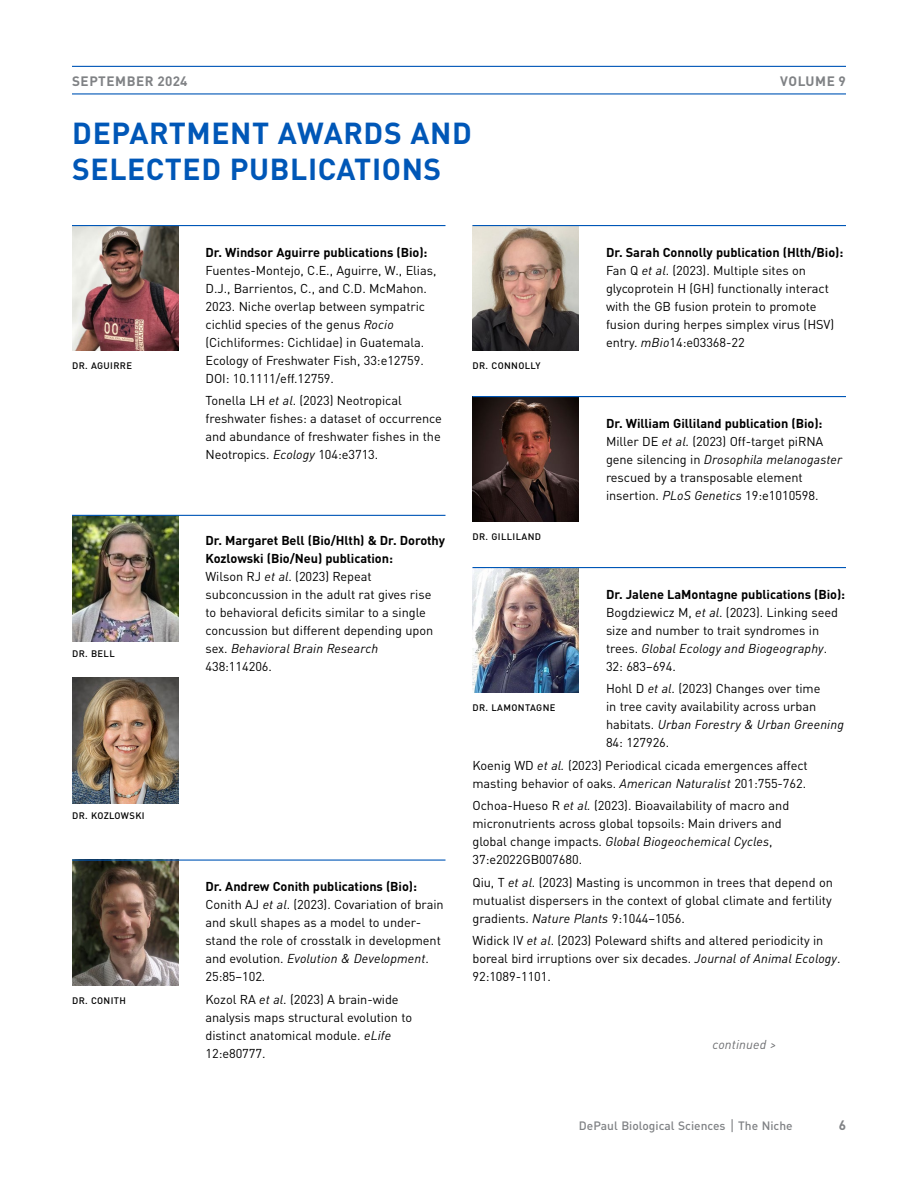
<style>
.page{position:relative;width:918px;height:1188px;background:#fff}
.page>*{position:absolute;margin:0;border:0;box-sizing:border-box;transform-origin:0 0}
.t1{font:700 30px/36px "DIN Pro";letter-spacing:.02em;color:#0057b7}
.t2{font:700 13.5px "DIN Pro";letter-spacing:.04em;color:#808285}
.t3{font:12.75px/18px "DIN Pro";letter-spacing:-.005em;color:#000}
.t4{font:700 12.75px "DIN Pro";letter-spacing:-.005em;color:#000}
.t5{font:italic 12.75px "DIN Pro";letter-spacing:.01em;color:#6d6e71}
.t6{font:500 12px "DIN Pro";color:#808285}
.t7{font:500 9.3px "DIN Pro";letter-spacing:.04em;color:#000}
.s1{font-style:italic}
.s2{font-weight:700}
.s3{font-weight:400;font-size:15px}
</style>
<div class="page">
<hr style="left:72px;top:93px;width:774px;height:1px;background:#0057b7">
<hr style="left:72px;top:66px;width:774px;height:1px;background:#0057b7">
<img style="left:72px;top:226px;width:106px;height:125px">
<img style="left:72px;top:861px;width:106px;height:125px">
<img style="left:72px;top:677px;width:106px;height:126px">
<img style="left:72px;top:516px;width:106px;height:126px">
<hr style="left:72px;top:225px;width:374px;height:1px;background:#0057b7">
<hr style="left:72px;top:860px;width:374px;height:1px;background:#0057b7">
<hr style="left:72px;top:515px;width:374px;height:1px;background:#0057b7">
<img style="left:472px;top:226px;width:107px;height:125px">
<hr style="left:472px;top:225px;width:374px;height:1px;background:#0057b7">
<img style="left:472px;top:397px;width:107px;height:125px">
<hr style="left:472px;top:396px;width:374px;height:1px;background:#0057b7">
<img style="left:472px;top:568px;width:107px;height:125px">
<hr style="left:472px;top:567px;width:374px;height:1px;background:#0057b7">
<p class="t2" style="left:72px;top:69px;width:117px">SEPTEMBER 2024</p>
<p class="t2" style="left:780px;top:69px;width:67px">VOLUME 9</p>
<h1 class="t1" style="left:72px;top:112px;width:401px">DEPARTMENT AWARDS AND<br>SELECTED PUBLICATIONS</h1>
<p class="t7" style="left:72px;top:358px;width:62px">DR. AGUIRRE</p>
<p class="t7" style="left:72px;top:646px;width:44px">DR. BELL</p>
<p class="t4" style="left:206px;top:241px;width:224px">Dr. Windsor Aguirre publications (Bio):</p>
<p class="t3" style="left:206px;top:260px;width:232px">Fuentes-Montejo, C.E., Aguirre, W., Elias, D.J., Barrientos, C., and C.D. McMahon.<br>2023. Niche overlap between sympatric cichlid species of the genus <span class="s1">Rocio </span>(Cichliformes: Cichlidae) in Guatemala.<br>Ecology of Freshwater Fish, 33:e12759.<br>DOI: 10.1111/eff.12759.</p>
<p class="t3" style="left:206px;top:390px;width:238px">Tonella LH <span class="s1">et al</span>. (2023) Neotropical freshwater fishes: a dataset of occurrence and abundance of freshwater fishes in the Neotropics. <span class="s1">Ecology</span> 104:e3713.</p>
<p class="t7" style="left:473px;top:358px;width:70px">DR. CONNOLLY</p>
<p class="t3" style="left:205px;top:530px;width:241px"><span class="s2">Dr. Margaret Bell (Bio/Hlth) &amp; Dr. Dorothy Kozlowski (Bio/Neu) publication:<br></span>Wilson RJ <span class="s1">et al</span>. (2023) Repeat subconcussion in the adult rat gives rise to behavioral deficits similar to a single concussion but different depending upon sex. <span class="s1">Behavioral Brain Research </span>438:114206.</p>
<p class="t7" style="left:473px;top:529px;width:70px">DR. GILLILAND</p>
<p class="t7" style="left:473px;top:700px;width:84px">DR. LAMONTAGNE</p>
<p class="t3" style="left:606px;top:242px;width:239px"><span class="s2">Dr. Sarah Connolly publication (Hlth/Bio):<br></span>Fan Q <span class="s1">et al</span>. (2023). Multiple sites on glycoprotein H (GH) functionally interact with the GB fusion protein to promote fusion during herpes simplex virus (HSV) entry. <span class="s1">mBio</span>14:e03368-22</p>
<p class="t3" style="left:606px;top:413px;width:238px"><span class="s2">Dr. William Gilliland publication (Bio):<br></span>Miller DE <span class="s1">et al</span>. (2023) Off-target piRNA gene silencing in <span class="s1">Drosophila melanogaster </span>rescued by a transposable element insertion. <span class="s1">PLoS Genetics</span> 19:e1010598.</p>
<p class="t3" style="left:606px;top:584px;width:241px"><span class="s2">Dr. Jalene LaMontagne publications (Bio):<br></span>Bogdziewicz M, <span class="s1">et al</span>. (2023). Linking seed size and number to trait syndromes in trees. <span class="s1">Global Ecology and Biogeography</span>.<br>32: 683–694.</p>
<p class="t3" style="left:606px;top:678px;width:240px">Hohl D <span class="s1">et al</span>. (2023) Changes over time<br>in tree cavity availability across urban habitats. <span class="s1">Urban Forestry &amp; Urban Greening </span>84: 127926.</p>
<p class="t7" style="left:72px;top:808px;width:74px">DR. KOZLOWSKI</p>
<p class="t7" style="left:72px;top:993px;width:55px">DR. CONITH</p>
<p class="t3" style="left:205px;top:876px;width:240px"><span class="s2">Dr. Andrew Conith publications (Bio):<br></span>Conith AJ <span class="s1">et al</span>. (2023). Covariation of brain and skull shapes as a model to under&shy;stand the role of crosstalk in development and evolution. <span class="s1">Evolution &amp; Development</span>.<br>25:85–102.</p>
<p class="t3" style="left:205px;top:989px;width:208px">Kozol RA <span class="s1">et al</span>. (2023) A brain-wide analysis maps structural evolution to distinct anatomical module. <span class="s1">eLife<br></span>12:e80777.</p>
<p class="t3" style="left:472px;top:755px;width:337px">Koenig WD <span class="s1">et al.</span> (2023) Periodical cicada emergences affect masting behavior of oaks. <span class="s1">American Naturalist</span> 201:755-762.</p>
<p class="t3" style="left:472px;top:795px;width:318px">Ochoa-Hueso R <span class="s1">et al.</span> (2023). Bioavailability of macro and micronutrients across global topsoils: Main drivers and global change impacts. <span class="s1">Global Biogeochemical Cycles</span>, 37:e2022GB007680.</p>
<p class="t3" style="left:472px;top:872px;width:362px;text-align:justify">Qiu, T <span class="s1">et al</span>. (2023) Masting is uncommon in trees that depend on mutualist dispersers in the context of global climate and fertility gradients. <span class="s1">Nature Plants</span> 9:1044–1056.</p>
<p class="t3" style="left:472px;top:930px;width:370px">Widick IV <span class="s1">et al</span>. (2023) Poleward shifts and altered periodicity in boreal bird irruptions over six decades. <span class="s1">Journal of Animal Ecology</span>.<br>92:1089-1101.</p>
<p class="t5" style="left:713px;top:1034px;width:65px">continued &gt;</p>
<p class="t6" style="left:579px;top:1115px;width:215px">DePaul Biological Sciences <span class="s3">|</span> The Niche</p>
<p class="t2" style="left:839px;top:1113px;width:9px">6</p>
</div>
